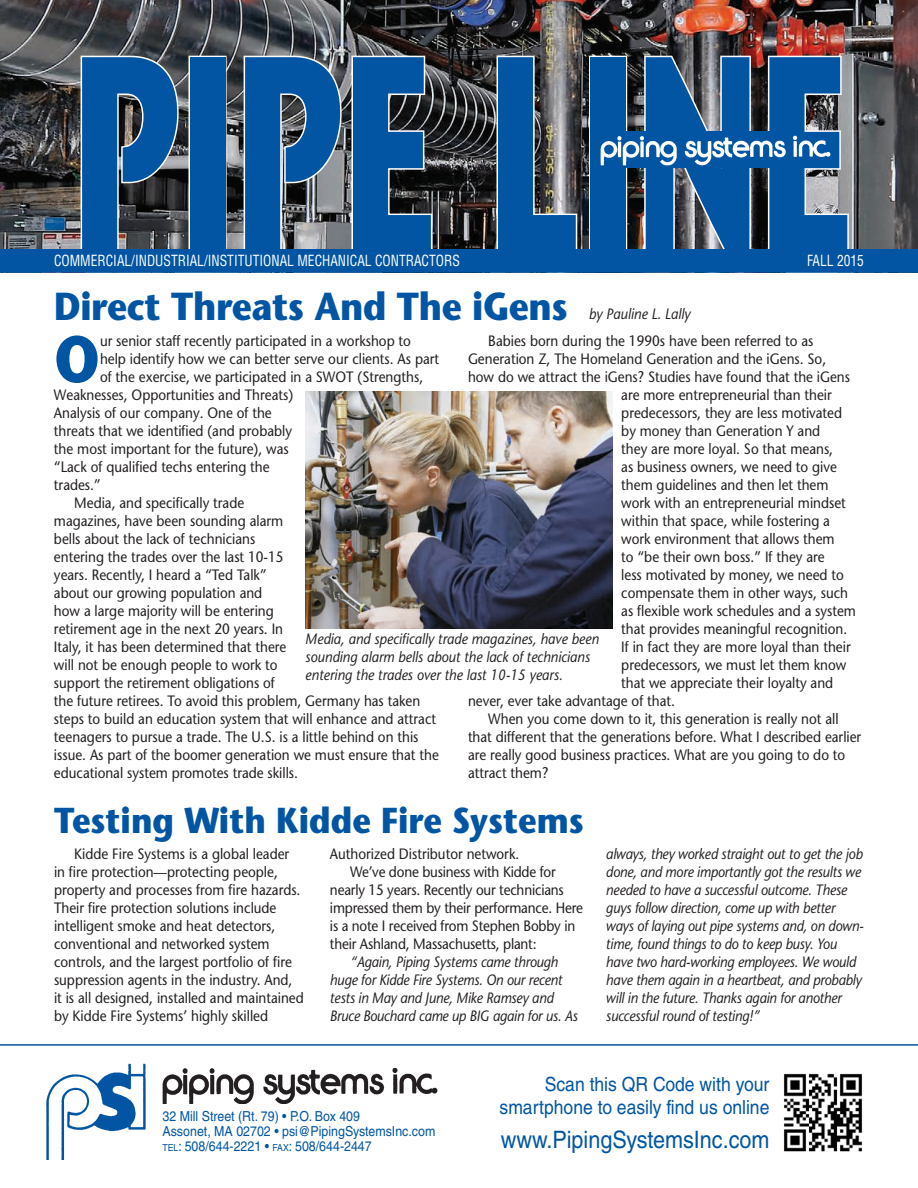
<style>
.page{position:relative;width:918px;height:1188px;background:#fff}
.page>*{position:absolute;margin:0;border:0;box-sizing:border-box;transform-origin:0 0}
.t1{font:700 277.5px "Stone Sans Std";color:#0155a2;scale:.6 1}
.t2{font:700 65.7px "Stone Sans Std";color:#0155a2;scale:.9 1}
.t3{font:700 39px "Stone Sans Std";letter-spacing:-.01em;color:#0155a2;scale:.9 1}
.t4{font:700 36px "Stone Sans Std";color:#0155a2;scale:.9 1}
.t5{font:24px "Helvetica LT Std";color:#0155a2;scale:.9 1}
.t6{font:19.5px/23.4px "Helvetica LT Std";color:#0155a2;text-align:right;scale:.9 1}
.t7{font:500 15px/18px "Stone Sans Std";color:#231f20;scale:.9 1}
.t8{font:italic 500 15px/18px "Stone Sans Std";letter-spacing:-.015em;color:#231f20;scale:.9 1}
.t9{font:condensed 15px "Helvetica LT Std";color:#fff;scale:.9 1}
.t10{font:13.8px/15px "Helvetica LT Std";color:#0155a2;scale:.9 1}
.s1{font-size:9.6px}
</style>
<div class="page">
<hr style="left:0;top:1044px;width:918px;height:2px;background:#0155a2">
<img style="left:163px;top:1068px;width:274px;height:36px">
<img style="left:47px;top:1064px;width:99px;height:96px">
<img style="left:783px;top:1073px;width:80px;height:79px">
<img style="left:0;top:0;width:918px;height:54px">
<svg style="left:0;top:54px;width:918px;height:219px;background:#505963"></svg>
<div style="left:592px;top:132px;width:182px;height:36px;background:#0155a2"></div>
<img style="left:601px;top:136px;width:229px;height:29px">
<img style="left:305px;top:392px;width:308px;height:236px">
<h1 class="t1" style="left:72px;top:-11px;width:1301px">PIPE LINE</h1>
<p class="t9" style="left:807px;top:252px;width:65px">FALL 2015</p>
<h3 class="t3" style="left:54px;top:283px;width:572px">Direct Threats And The iGens</h3>
<h2 class="t2" style="left:54px;top:320px;width:53px">O</h2>
<p class="t7" style="left:100px;top:332px;width:347px">ur senior staff recently participated in a workshop to</p>
<p class="t9" style="left:54px;top:252px;width:452px">COMMERCIAL/INDUSTRIAL/INSTITUTIONAL MECHANICAL CONTRACTORS</p>
<p class="t8" style="left:589px;top:305px;width:114px">by Pauline L. Lally</p>
<p class="t7" style="left:488px;top:332px;width:363px">Babies born during the 1990s have been referred to as</p>
<p class="t7" style="left:468px;top:350px;width:400px">Generation Z, The Homeland Generation and the iGens. So,</p>
<p class="t7" style="left:468px;top:368px;width:426px">how do we attract the iGens? Studies have found that the iGens</p>
<p class="t7" style="left:621px;top:386px;width:235px">are more entrepreneurial than their</p>
<p class="t7" style="left:621px;top:404px;width:247px">predecessors, they are less motivated</p>
<p class="t7" style="left:621px;top:422px;width:223px">by money than Generation Y and</p>
<p class="t7" style="left:621px;top:440px;width:237px">they are more loyal. So that means,</p>
<p class="t7" style="left:621px;top:458px;width:241px">as business owners, we need to give</p>
<p class="t7" style="left:621px;top:476px;width:232px">them guidelines and then let them</p>
<p class="t7" style="left:621px;top:494px;width:251px">work with an entrepreneurial mindset</p>
<p class="t7" style="left:621px;top:512px;width:233px">within that space, while fostering a</p>
<p class="t7" style="left:621px;top:530px;width:239px">work environment that allows them</p>
<p class="t7" style="left:621px;top:548px;width:228px">to “be their own boss.” If they are</p>
<p class="t7" style="left:621px;top:566px;width:249px">less motivated by money, we need to</p>
<p class="t7" style="left:621px;top:584px;width:254px">compensate them in other ways, such</p>
<p class="t7" style="left:621px;top:602px;width:262px">as flexible work schedules and a system</p>
<p class="t7" style="left:621px;top:620px;width:253px">that provides meaningful recognition.</p>
<p class="t7" style="left:621px;top:638px;width:256px">If in fact they are more loyal than their</p>
<p class="t7" style="left:621px;top:656px;width:252px">predecessors, we must let them know</p>
<p class="t7" style="left:621px;top:674px;width:237px">that we appreciate their loyalty and</p>
<p class="t7" style="left:468px;top:692px;width:232px">never, ever take advantage of that.</p>
<p class="t7" style="left:488px;top:710px;width:391px">When you come down to it, this generation is really not all</p>
<p class="t7" style="left:468px;top:728px;width:439px">that different that the generations before. What I described earlier</p>
<p class="t7" style="left:468px;top:746px;width:421px">are really good business practices. What are you going to do to</p>
<p class="t7" style="left:468px;top:764px;width:91px">attract them?</p>
<h3 class="t4" style="left:54px;top:798px;width:590px">Testing With Kidde Fire Systems</h3>
<p class="t7" style="left:100px;top:350px;width:378px">help identify how we can better serve our clients. As part</p>
<p class="t7" style="left:100px;top:368px;width:361px">of the exercise, we participated in a SWOT (Strengths,</p>
<p class="t7" style="left:54px;top:386px;width:267px">Weaknesses, Opportunities and Threats)</p>
<p class="t7" style="left:54px;top:404px;width:244px">Analysis of our company. One of the</p>
<p class="t7" style="left:54px;top:422px;width:266px">threats that we identified (and probably</p>
<p class="t7" style="left:54px;top:440px;width:262px">the most important for the future), was</p>
<p class="t7" style="left:54px;top:458px;width:241px">“Lack of qualified techs entering the</p>
<p class="t7" style="left:54px;top:476px;width:54px">trades.”</p>
<p class="t7" style="left:74px;top:494px;width:190px">Media, and specifically trade</p>
<p class="t7" style="left:54px;top:512px;width:256px">magazines, have been sounding alarm</p>
<p class="t7" style="left:54px;top:530px;width:225px">bells about the lack of technicians</p>
<p class="t7" style="left:54px;top:548px;width:257px">entering the trades over the last 10-15</p>
<p class="t7" style="left:54px;top:566px;width:238px">years. Recently, I heard a “Ted Talk”</p>
<p class="t7" style="left:54px;top:584px;width:233px">about our growing population and</p>
<p class="t7" style="left:54px;top:602px;width:246px">how a large majority will be entering</p>
<p class="t7" style="left:54px;top:620px;width:256px">retirement age in the next 20 years. In</p>
<p class="t7" style="left:54px;top:638px;width:260px">Italy, it has been determined that there</p>
<p class="t7" style="left:54px;top:656px;width:250px">will not be enough people to work to</p>
<p class="t7" style="left:54px;top:674px;width:247px">support the retirement obligations of</p>
<p class="t7" style="left:54px;top:692px;width:409px">the future retirees. To avoid this problem, Germany has taken</p>
<p class="t7" style="left:54px;top:710px;width:426px">steps to build an education system that will enhance and attract</p>
<p class="t7" style="left:54px;top:728px;width:406px">teenagers to pursue a trade. The U.S. is a little behind on this</p>
<p class="t7" style="left:54px;top:746px;width:429px">issue. As part of the boomer generation we must ensure that the</p>
<p class="t7" style="left:54px;top:764px;width:273px">educational system promotes trade skills.</p>
<p class="t8" style="left:305px;top:630px;width:328px">Media, and specifically trade magazines, have been sounding alarm bells about the lack of technicians entering the trades over the last 10-15 years.</p>
<p class="t7" style="left:54px;top:844px;width:279px;text-indent:20px">Kidde Fire Systems is a global leader in fire protection—protecting people, property and processes from fire hazards.<br>Their fire protection solutions include intelligent smoke and heat detectors, conventional and networked system controls, and the largest portfolio of fire suppression agents in the industry. And, it is all designed, installed and maintained by Kidde Fire Systems’ highly skilled</p>
<p class="t7" style="left:330px;top:844px;width:212px">Authorized Distributor network.</p>
<p class="t7" style="left:350px;top:862px;width:230px">We’ve done business with Kidde for</p>
<p class="t7" style="left:330px;top:880px;width:261px">nearly 15 years. Recently our technicians</p>
<p class="t7" style="left:330px;top:898px;width:283px">impressed them by their performance. Here</p>
<p class="t7" style="left:330px;top:916px;width:274px">is a note I received from Stephen Bobby in</p>
<p class="t7" style="left:330px;top:934px;width:231px">their Ashland, Massachusetts, plant:</p>
<p class="t8" style="left:330px;top:952px;width:277px;text-indent:20px">“Again, Piping Systems came through huge for Kidde Fire Systems. On our recent tests in May and June, Mike Ramsey and Bruce Bouchard came up BIG again for us. As</p>
<p class="t8" style="left:606px;top:844px;width:288px">always, they worked straight out to get the job done, and more importantly got the results we needed to have a successful outcome. These guys follow direction, come up with better ways of laying out pipe systems and, on down&shy;time, found things to do to keep busy. You have two hard-working employees. We would have them again in a heartbeat, and probably will in the future. Thanks again for another successful round of testing!”</p>
<p class="t10" style="left:162px;top:1109px;width:305px">32 Mill Street (Rt. 79) • P.O. Box 409<br>Assonet, MA 02702 • psi@PipingSystemsInc.com<br><span class="s1">TEL</span>: 508/644-2221 • <span class="s1">FAX</span>: 508/644-2447</p>
<h3 class="t6" style="left:500px;top:1072px;width:301px">Scan this QR Code with your smartphone to easily find us online</h3>
<h3 class="t5" style="left:501px;top:1126px;width:300px">www.PipingSystemsInc.com</h3>
</div>
